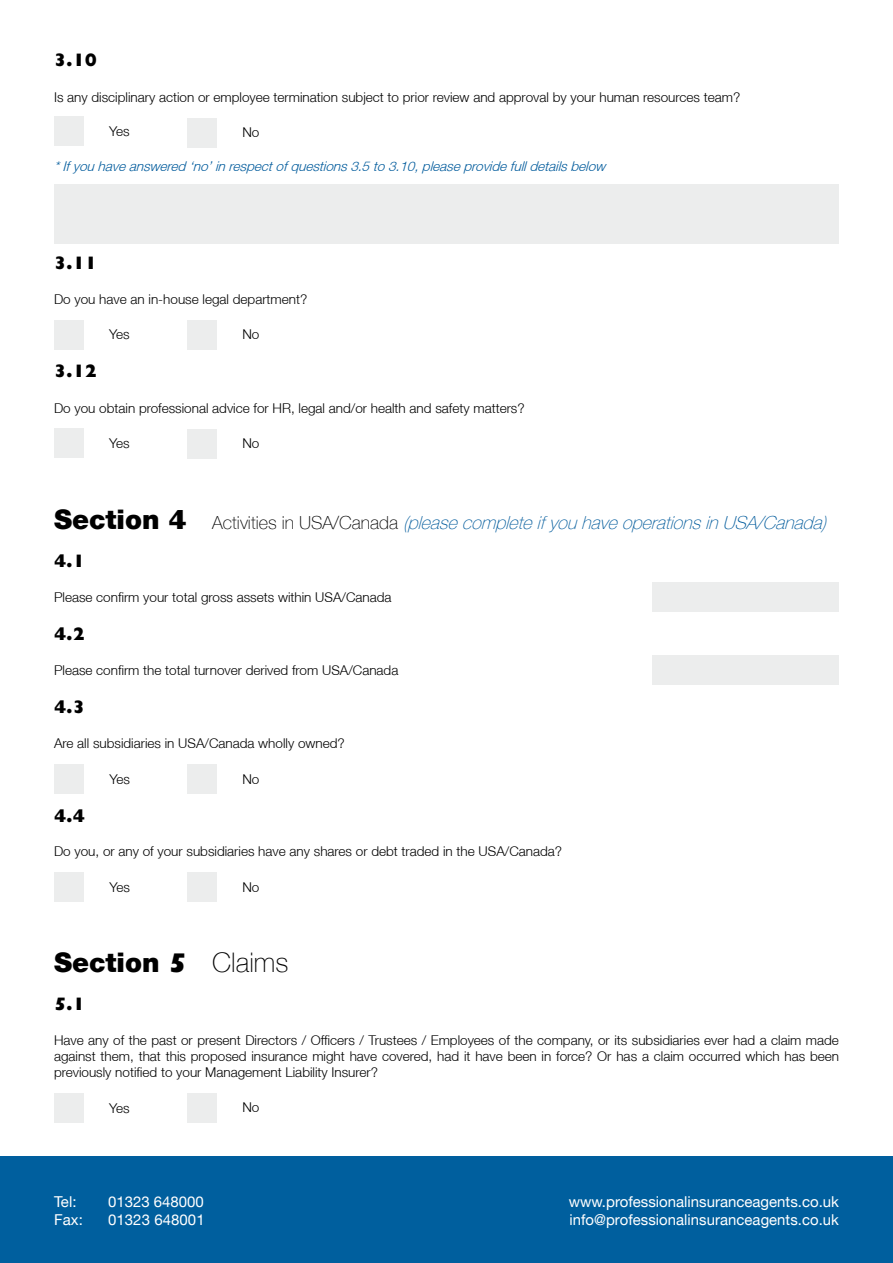
<style>
.page{position:relative;width:893px;height:1263px;background:#fff}
.page>*{position:absolute;margin:0;border:0;box-sizing:border-box;transform-origin:0 0}
.t1{font:900 27px "Helvetica Neue LT";color:#000}
.t2{font:100 27px "Helvetica Neue LT";color:#000}
.t3{font:italic 100 18px "Helvetica Neue LT";color:#005b9c}
.t4{font:800 18px "Gill Sans";color:#000}
.t5{font:15px/18px "Helvetica Neue LT";color:#fff}
.t6{font:300 13.5px/16.2px "Helvetica Neue LT";color:#000;text-align:justify}
.t7{font:italic 300 13.5px "Helvetica Neue LT";color:#005b9c}
.s1{font-family:"Gill Sans";font-weight:800}
.s2{font-style:normal;color:#000}
</style>
<div class="page">
<div style="left:0;top:1156px;width:893px;height:107px;background:#005f9e"></div>
<div style="left:187px;top:118px;width:30px;height:29px;background:#eceded"></div>
<div style="left:54px;top:117px;width:30px;height:29px;background:#eceded"></div>
<div style="left:54px;top:184px;width:785px;height:60px;background:#eceded"></div>
<div style="left:187px;top:320px;width:30px;height:30px;background:#eceded"></div>
<div style="left:54px;top:320px;width:30px;height:30px;background:#eceded"></div>
<div style="left:187px;top:429px;width:30px;height:29px;background:#eceded"></div>
<div style="left:54px;top:428px;width:30px;height:30px;background:#eceded"></div>
<div style="left:652px;top:582px;width:187px;height:30px;background:#eceded"></div>
<div style="left:652px;top:656px;width:187px;height:29px;background:#eceded"></div>
<div style="left:187px;top:764px;width:30px;height:30px;background:#eceded"></div>
<div style="left:54px;top:764px;width:30px;height:30px;background:#eceded"></div>
<div style="left:187px;top:872px;width:30px;height:30px;background:#eceded"></div>
<div style="left:54px;top:872px;width:30px;height:30px;background:#eceded"></div>
<div style="left:187px;top:1093px;width:30px;height:30px;background:#eceded"></div>
<div style="left:54px;top:1093px;width:30px;height:30px;background:#eceded"></div>
<p class="t4" style="left:54px;top:50px;width:45px">3.10</p>
<p class="t6" style="left:54px;top:88px;width:688px">Is any disciplinary action or employee termination subject to prior review and approval by your human resources team?</p>
<p class="t6" style="left:109px;top:123px;width:22px">Yes</p>
<p class="t6" style="left:242px;top:124px;width:19px">No</p>
<p class="t7" style="left:54px;top:158px;width:557px">*Ifyouhaveanswered‘no’inrespectofquestions3.5to3.10,pleaseprovidefulldetailsbelow</p>
<p class="t4" style="left:54px;top:253px;width:45px">3.11</p>
<p class="t6" style="left:54px;top:291px;width:255px">Do you have an in-house legal department?</p>
<p class="t6" style="left:109px;top:326px;width:22px">Yes</p>
<p class="t6" style="left:242px;top:326px;width:19px">No</p>
<p class="t4" style="left:54px;top:361px;width:45px">3.12</p>
<p class="t6" style="left:54px;top:399px;width:472px">Do you obtain professional advice for HR, legal and/or health and safety matters?</p>
<p class="t6" style="left:109px;top:435px;width:22px">Yes</p>
<p class="t6" style="left:242px;top:435px;width:19px">No</p>
<p class="t1" style="left:54px;top:503px;width:134px">Section <span class="s1">4</span></p>
<p class="t3" style="left:212px;top:512px;width:621px"><span class="s2">A c t i v i t i e s i n U S A / C a n a d a</span> (pleasecompleteifyouhaveoperationsinUSA/Canada)</p>
<p class="t4" style="left:54px;top:550px;width:32px">4.1</p>
<p class="t6" style="left:54px;top:589px;width:339px">Please confirm your total gross assets within USA/Canada</p>
<p class="t4" style="left:54px;top:623px;width:32px">4.2</p>
<p class="t6" style="left:54px;top:662px;width:346px">Please confirm the total turnover derived from USA/Canada</p>
<p class="t4" style="left:54px;top:697px;width:32px">4.3</p>
<p class="t6" style="left:54px;top:735px;width:292px">Are all subsidiaries in USA/Canada wholly owned?</p>
<p class="t6" style="left:109px;top:770px;width:22px">Yes</p>
<p class="t6" style="left:242px;top:770px;width:19px">No</p>
<p class="t4" style="left:54px;top:805px;width:32px">4.4</p>
<p class="t6" style="left:54px;top:843px;width:510px">Do you, or any of your subsidiaries have any shares or debt traded in the USA/Canada?</p>
<p class="t6" style="left:109px;top:878px;width:22px">Yes</p>
<p class="t6" style="left:242px;top:878px;width:19px">No</p>
<p class="t1" style="left:54px;top:946px;width:134px">Section <span class="s1">5</span></p>
<p class="t2" style="left:212px;top:947px;width:78px">Claims</p>
<p class="t4" style="left:54px;top:993px;width:32px">5.1</p>
<p class="t6" style="left:54px;top:1032px;width:786px">Have any of the past or present Directors / Officers / Trustees / Employees of the company, or its subsidiaries ever had a claim made against them, that this proposed insurance might have covered, had it have been in force? Or has a claim occurred which has been previously notified to your Management Liability Insurer?</p>
<p class="t6" style="left:109px;top:1100px;width:22px">Yes</p>
<p class="t6" style="left:242px;top:1099px;width:19px">No</p>
<p class="t5" style="left:54px;top:1192px;width:24px">Tel:</p>
<p class="t5" style="left:108px;top:1192px;width:97px">01323 648000</p>
<p class="t5" style="left:54px;top:1210px;width:30px">Fax:</p>
<p class="t5" style="left:108px;top:1210px;width:98px">01323 648001</p>
<p class="t5" style="left:569px;top:1192px;width:272px">www.professionalinsuranceagents.co.uk info@professionalinsuranceagents.co.uk</p>
</div>
